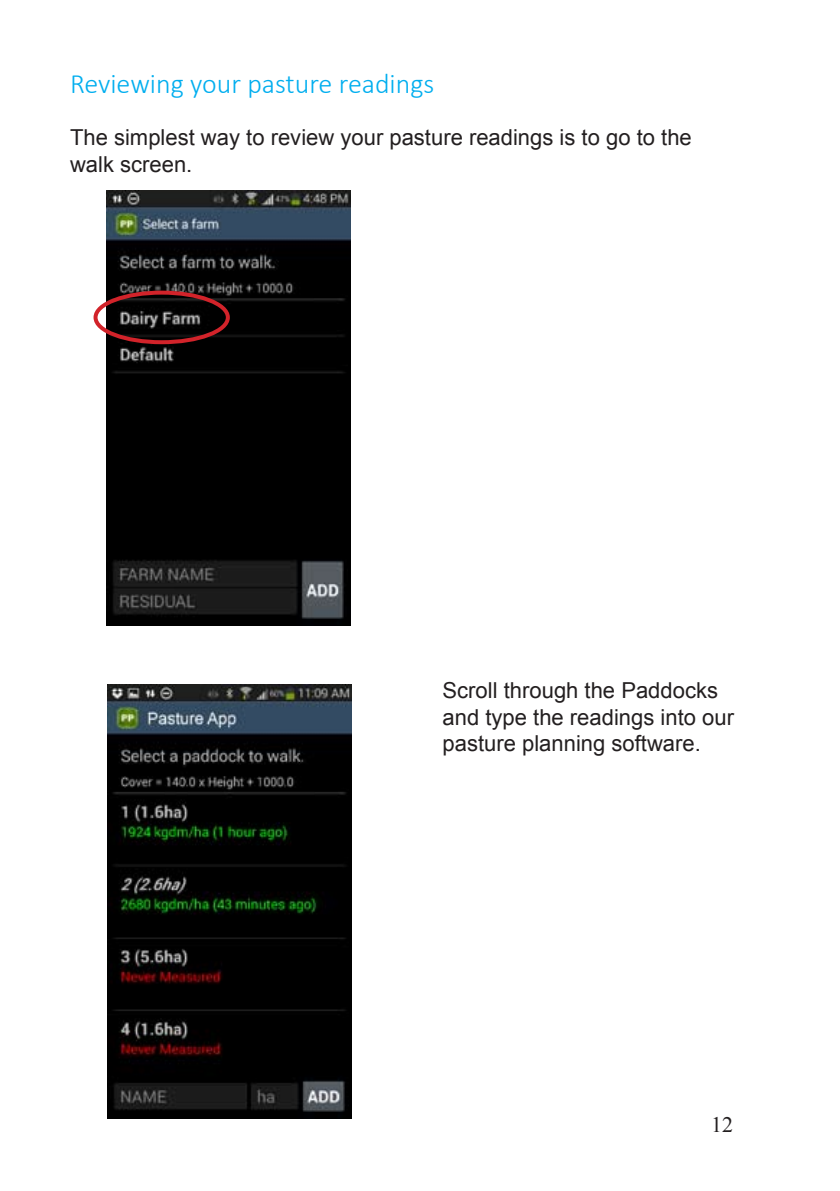
<style>
.page{position:relative;width:840px;height:1191px;background:#fff}
.page>*{position:absolute;margin:0;border:0;box-sizing:border-box;transform-origin:0 0}
.t1{font:300 28px "Calibri";color:#00aeef}
.t2{font:22px/26.4px "Arial";color:#231f20}
.t3{font:22px "Times New Roman";color:#231f20}
</style>
<div class="page">
<img style="left:106px;top:191px;width:244px;height:434px">
<div style="left:93px;top:291px;width:137px;height:53px;border:4px solid #d2232a;border-radius:50%"></div>
<img style="left:107px;top:684px;width:244px;height:434px">
<p class="t1" style="left:70px;top:66px;width:365px">Reviewing your pasture readings</p>
<p class="t2" style="left:70px;top:125px;width:623px">The simplest way to review your pasture readings is to go to the walk screen.</p>
<p class="t2" style="left:442px;top:677px;width:293px">Scroll through the Paddocks and type the readings into our pasture planning software.</p>
<p class="t3" style="left:710px;top:1110px;width:23px">12</p>
</div>
